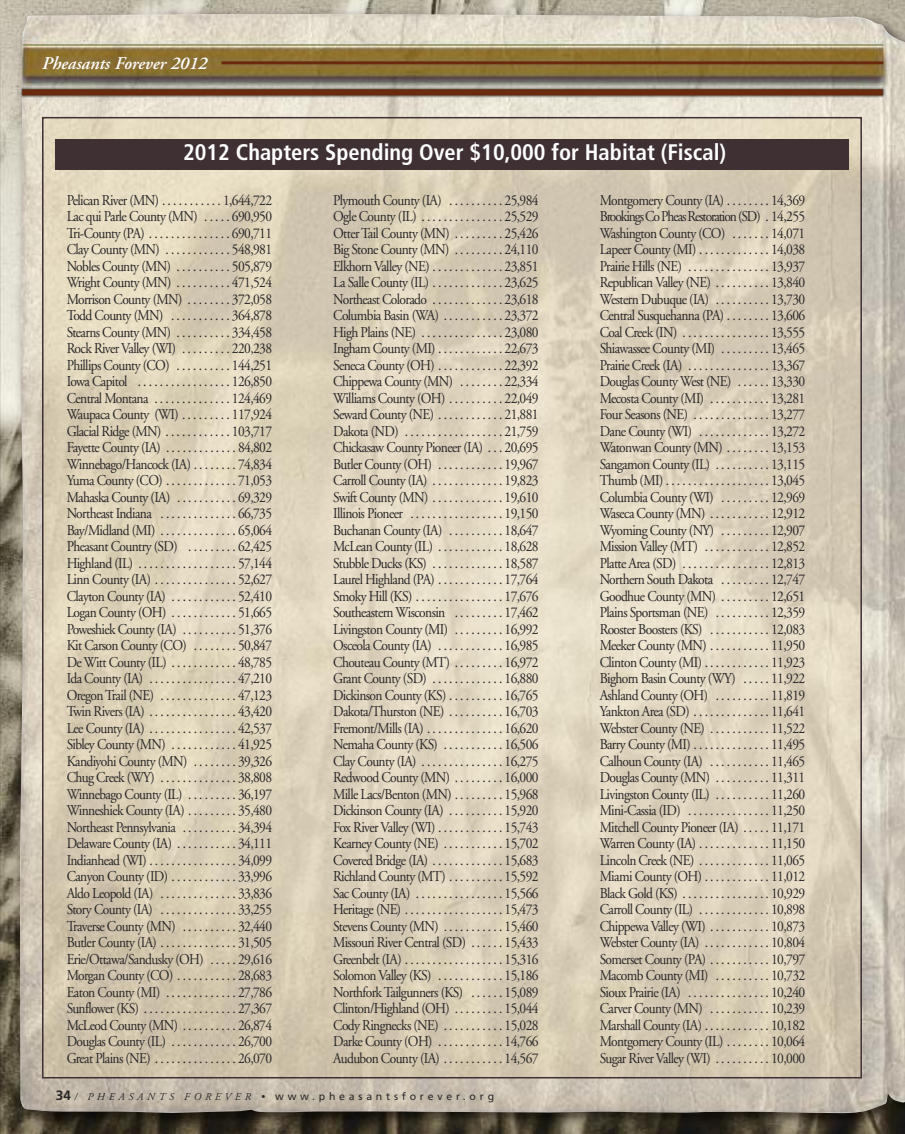
<style>
.page{position:relative;width:905px;height:1134px;background:#fff}
.page>*{position:absolute;margin:0;border:0;box-sizing:border-box;transform-origin:0 0}
.t1{font:700 condensed 22.5px "Frutiger LT Std";color:#fff}
.t2{font:italic 600 18px "Adobe Garamond";color:#fff}
.t3{font:15px/16.5px "Adobe Garamond";letter-spacing:-.045em;color:#272627;text-align:justify;scale:.9 1}
.t4{font:10.5px "Frutiger";letter-spacing:.36em;color:#272627}
.s1{font-family:"Frutiger LT Std";font-weight:700;font-size:13.5px}
.s2{font-family:"Adobe Garamond";font-style:italic}
</style>
<div class="page">
<img style="left:0;top:0;width:904px;height:1134px">
<img style="left:20px;top:14px;width:884px;height:1099px">
<hr style="left:23px;top:44px;width:860px;height:2px;background:#888e5d">
<img style="left:18px;top:85px;width:871px;height:17px">
<div style="left:22px;top:89px;width:860px;height:6px;background:#6a2a0d"></div>
<hr style="left:221px;top:61px;width:662px;height:3px;background:#6a2a0d">
<img style="left:45px;top:120px;width:813px;height:955px">
<div style="left:56px;top:140px;width:793px;height:30px;background:#3f3034"></div>
<p class="t2" style="left:42px;top:56px;width:167px">Pheasants Forever 2012</p>
<h1 class="t1" style="left:183px;top:143px;width:544px">2012 Chapters Spending Over $10,000 for Habitat (Fiscal)</h1>
<p class="t3" style="left:67px;top:193px;width:230px">Pelican River (MN) . . . . . . . . . . . 1,644,722<br>Lac qui Parle County (MN) . . . . . 690,950<br>Tri-County (PA) . . . . . . . . . . . . . . . 690,711<br>Clay County (MN) . . . . . . . . . . . . 548,981<br>Nobles County (MN) . . . . . . . . . . 505,879<br>Wright County (MN) . . . . . . . . . . 471,524<br>Morrison County (MN) . . . . . . . . 372,058<br>Todd County (MN) . . . . . . . . . . . 364,878<br>Stearns County (MN) . . . . . . . . . . 334,458<br>Rock River Valley (WI) . . . . . . . . . 220,238<br>Phillips County (CO) . . . . . . . . . . 144,251<br>Iowa Capitol . . . . . . . . . . . . . . . . . 126,850<br>Central Montana . . . . . . . . . . . . . . 124,469<br>Waupaca County (WI) . . . . . . . . . 117,924<br>Glacial Ridge (MN) . . . . . . . . . . . . 103,717<br>Fayette County (IA) . . . . . . . . . . . . . 84,802<br>Winnebago/Hancock (IA) . . . . . . . . 74,834<br>Yuma County (CO) . . . . . . . . . . . . . 71,053<br>Mahaska County (IA) . . . . . . . . . . . 69,329<br>Northeast Indiana . . . . . . . . . . . . . . 66,735<br>Bay/Midland (MI) . . . . . . . . . . . . . . 65,064<br>Pheasant Country (SD) . . . . . . . . . 62,425<br>Highland (IL) . . . . . . . . . . . . . . . . . . 57,144<br>Linn County (IA) . . . . . . . . . . . . . . . 52,627<br>Clayton County (IA) . . . . . . . . . . . . 52,410<br>Logan County (OH) . . . . . . . . . . . . 51,665<br>Poweshiek County (IA) . . . . . . . . . . 51,376<br>Kit Carson County (CO) . . . . . . . . 50,847<br>De Witt County (IL) . . . . . . . . . . . . 48,785<br>Ida County (IA) . . . . . . . . . . . . . . . . 47,210<br>Oregon Trail (NE) . . . . . . . . . . . . . . 47,123<br>Twin Rivers (IA) . . . . . . . . . . . . . . . . 43,420<br>Lee County (IA) . . . . . . . . . . . . . . . . 42,537<br>Sibley County (MN) . . . . . . . . . . . . 41,925<br>Kandiyohi County (MN) . . . . . . . . 39,326<br>Chug Creek (WY) . . . . . . . . . . . . . . 38,808<br>Winnebago County (IL) . . . . . . . . . 36,197<br>Winneshiek County (IA) . . . . . . . . . 35,480<br>Northeast Pennsylvania . . . . . . . . . . 34,394<br>Delaware County (IA) . . . . . . . . . . . 34,111<br>Indianhead (WI) . . . . . . . . . . . . . . . . 34,099<br>Canyon County (ID) . . . . . . . . . . . . 33,996<br>Aldo Leopold (IA) . . . . . . . . . . . . . . 33,836<br>Story County (IA) . . . . . . . . . . . . . . 33,255<br>Traverse County (MN) . . . . . . . . . . 32,440<br>Butler County (IA) . . . . . . . . . . . . . . 31,505<br>Erie/Ottawa/Sandusky (OH) . . . . . 29,616<br>Morgan County (CO) . . . . . . . . . . . 28,683<br>Eaton County (MI) . . . . . . . . . . . . . 27,786<br>Sunflower (KS) . . . . . . . . . . . . . . . . . 27,367<br>McLeod County (MN) . . . . . . . . . . 26,874<br>Douglas County (IL) . . . . . . . . . . . . 26,700<br>Great Plains (NE) . . . . . . . . . . . . . . . 26,070</p>
<p class="t3" style="left:333px;top:193px;width:230px">Plymouth County (IA) . . . . . . . . . . 25,984<br>Ogle County (IL) . . . . . . . . . . . . . . . 25,529<br>Otter Tail County (MN) . . . . . . . . . 25,426<br>Big Stone County (MN) . . . . . . . . . 24,110<br>Elkhorn Valley (NE) . . . . . . . . . . . . . 23,851<br>La Salle County (IL) . . . . . . . . . . . . . 23,625<br>Northeast Colorado . . . . . . . . . . . . . 23,618<br>Columbia Basin (WA) . . . . . . . . . . . 23,372<br>High Plains (NE) . . . . . . . . . . . . . . . 23,080<br>Ingham County (MI) . . . . . . . . . . . . 22,673<br>Seneca County (OH) . . . . . . . . . . . . 22,392<br>Chippewa County (MN) . . . . . . . . 22,334<br>Williams County (OH) . . . . . . . . . . 22,049<br>Seward County (NE) . . . . . . . . . . . . 21,881<br>Dakota (ND) . . . . . . . . . . . . . . . . . . 21,759<br>Chickasaw County Pioneer (IA) . . . 20,695<br>Butler County (OH) . . . . . . . . . . . . 19,967<br>Carroll County (IA) . . . . . . . . . . . . . 19,823<br>Swift County (MN) . . . . . . . . . . . . . 19,610<br>Illinois Pioneer . . . . . . . . . . . . . . . . . 19,150<br>Buchanan County (IA) . . . . . . . . . . 18,647<br>McLean County (IL) . . . . . . . . . . . . 18,628<br>Stubble Ducks (KS) . . . . . . . . . . . . . 18,587<br>Laurel Highland (PA) . . . . . . . . . . . . 17,764<br>Smoky Hill (KS) . . . . . . . . . . . . . . . . 17,676<br>Southeastern Wisconsin . . . . . . . . . 17,462<br>Livingston County (MI) . . . . . . . . . 16,992<br>Osceola County (IA) . . . . . . . . . . . . 16,985<br>Chouteau County (MT) . . . . . . . . . 16,972<br>Grant County (SD) . . . . . . . . . . . . . 16,880<br>Dickinson County (KS) . . . . . . . . . . 16,765<br>Dakota/Thurston (NE) . . . . . . . . . . 16,703<br>Fremont/Mills (IA) . . . . . . . . . . . . . . 16,620<br>Nemaha County (KS) . . . . . . . . . . . 16,506<br>Clay County (IA) . . . . . . . . . . . . . . . 16,275<br>Redwood County (MN) . . . . . . . . . 16,000<br>Mille Lacs/Benton (MN) . . . . . . . . . 15,968<br>Dickinson County (IA) . . . . . . . . . . 15,920<br>Fox River Valley (WI) . . . . . . . . . . . . 15,743<br>Kearney County (NE) . . . . . . . . . . . 15,702<br>Covered Bridge (IA) . . . . . . . . . . . . . 15,683<br>Richland County (MT) . . . . . . . . . . 15,592<br>Sac County (IA) . . . . . . . . . . . . . . . . 15,566<br>Heritage (NE) . . . . . . . . . . . . . . . . . . 15,473<br>Stevens County (MN) . . . . . . . . . . . 15,460<br>Missouri River Central (SD) . . . . . . 15,433<br>Greenbelt (IA) . . . . . . . . . . . . . . . . . . 15,316<br>Solomon Valley (KS) . . . . . . . . . . . . 15,186<br>Northfork Tailgunners (KS) . . . . . . 15,089<br>Clinton/Highland (OH) . . . . . . . . . 15,044<br>Cody Ringnecks (NE) . . . . . . . . . . . 15,028<br>Darke County (OH) . . . . . . . . . . . . 14,766<br>Audubon County (IA) . . . . . . . . . . . 14,567</p>
<p class="t3" style="left:599px;top:193px;width:230px">Montgomery County (IA) . . . . . . . . 14,369<br>Brookings Co Pheas Restoration (SD) . 14,255<br>Washington County (CO) . . . . . . . 14,071<br>Lapeer County (MI) . . . . . . . . . . . . . 14,038<br>Prairie Hills (NE) . . . . . . . . . . . . . . . 13,937<br>Republican Valley (NE) . . . . . . . . . . 13,840<br>Western Dubuque (IA) . . . . . . . . . . 13,730<br>Central Susquehanna (PA) . . . . . . . . 13,606<br>Coal Creek (IN) . . . . . . . . . . . . . . . . 13,555<br>Shiawassee County (MI) . . . . . . . . . 13,465<br>Prairie Creek (IA) . . . . . . . . . . . . . . . 13,367<br>Douglas County West (NE) . . . . . . 13,330<br>Mecosta County (MI) . . . . . . . . . . . 13,281<br>Four Seasons (NE) . . . . . . . . . . . . . . 13,277<br>Dane County (WI) . . . . . . . . . . . . . 13,272<br>Watonwan County (MN) . . . . . . . . 13,153<br>Sangamon County (IL) . . . . . . . . . . 13,115<br>Thumb (MI) . . . . . . . . . . . . . . . . . . . 13,045<br>Columbia County (WI) . . . . . . . . . 12,969<br>Waseca County (MN) . . . . . . . . . . . 12,912<br>Wyoming County (NY) . . . . . . . . . 12,907<br>Mission Valley (MT) . . . . . . . . . . . . 12,852<br>Platte Area (SD) . . . . . . . . . . . . . . . . 12,813<br>Northern South Dakota . . . . . . . . . 12,747<br>Goodhue County (MN) . . . . . . . . . 12,651<br>Plains Sportsman (NE) . . . . . . . . . . 12,359<br>Rooster Boosters (KS) . . . . . . . . . . . 12,083<br>Meeker County (MN) . . . . . . . . . . . 11,950<br>Clinton County (MI) . . . . . . . . . . . . 11,923<br>Bighorn Basin County (WY) . . . . . 11,922<br>Ashland County (OH) . . . . . . . . . . 11,819<br>Yankton Area (SD) . . . . . . . . . . . . . . 11,641<br>Webster County (NE) . . . . . . . . . . . 11,522<br>Barry County (MI) . . . . . . . . . . . . . . 11,495<br>Calhoun County (IA) . . . . . . . . . . . 11,465<br>Douglas County (MN) . . . . . . . . . . 11,311<br>Livingston County (IL) . . . . . . . . . . 11,260<br>Mini-Cassia (ID) . . . . . . . . . . . . . . . 11,250<br>Mitchell County Pioneer (IA) . . . . . 11,171<br>Warren County (IA) . . . . . . . . . . . . . 11,150<br>Lincoln Creek (NE) . . . . . . . . . . . . . 11,065<br>Miami County (OH) . . . . . . . . . . . . 11,012<br>Black Gold (KS) . . . . . . . . . . . . . . . . 10,929<br>Carroll County (IL) . . . . . . . . . . . . . 10,898<br>Chippewa Valley (WI) . . . . . . . . . . . 10,873<br>Webster County (IA) . . . . . . . . . . . . 10,804<br>Somerset County (PA) . . . . . . . . . . . 10,797<br>Macomb County (MI) . . . . . . . . . . 10,732<br>Sioux Prairie (IA) . . . . . . . . . . . . . . . 10,240<br>Carver County (MN) . . . . . . . . . . . 10,239<br>Marshall County (IA) . . . . . . . . . . . . 10,182<br>Montgomery County (IL) . . . . . . . . 10,064<br>Sugar River Valley (WI) . . . . . . . . . . 10,000</p>
<p class="t4" style="left:56px;top:1092px;width:440px"><span class="s1">34</span><span class="s2">/ PHEASANTS FOREVER •</span> www.pheasantsforever.org</p>
</div>
